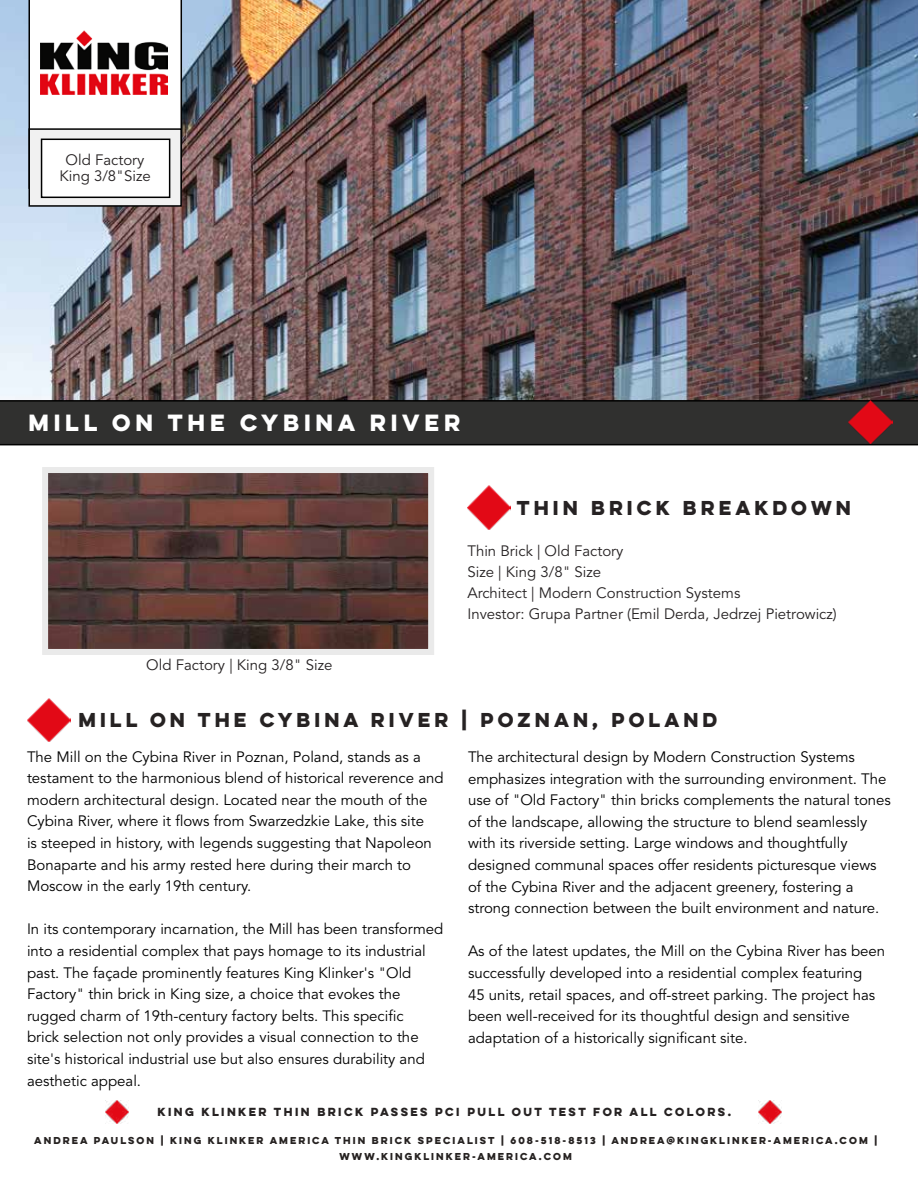
<style>
.page{position:relative;width:918px;height:1188px;background:#fff}
.page>*{position:absolute;margin:0;border:0;box-sizing:border-box;transform-origin:0 0}
.t1{font:700 21px "Lulo Clean W01 One";color:#fff}
.t2{font:700 18px "Lulo Clean W01 One";color:#262222}
.t3{font:700 18px "Lulo Clean W01 One";color:#262223}
.t4{font:15px/21.6px "Avenir LT Std";color:#000}
.t5{font:15px/21px "Avenir LT Std";color:#262223}
.t6{font:700 10.5px "Lulo Clean W01 One";color:#262222}
.t7{font:700 9px/16.5px "Lulo Clean W01 One";color:#262221;text-align:center}
.s1{color:#262223}
</style>
<div class="page">
<img style="left:0;top:0;width:918px;height:400px">
<img style="left:27px;top:698px;width:44px;height:44px">
<div style="left:0;top:400px;width:918px;height:45px;background:#30302f"></div>
<img style="left:849px;top:401px;width:43px;height:43px">
<img style="left:467px;top:486px;width:44px;height:43px">
<svg style="left:28px;top:0;width:154px;height:128px"></svg>
<div style="left:29px;top:129px;width:152px;height:77px;background:#f1f1f1"></div>
<div style="left:28px;top:128px;width:154px;height:79px;border:2px solid #000"></div>
<div style="left:42px;top:139px;width:128px;height:58px;background:#fff"></div>
<div style="left:41px;top:139px;width:129px;height:59px;border:2px solid #000"></div>
<img style="left:49px;top:474px;width:378px;height:174px">
<div style="left:42px;top:467px;width:392px;height:188px;border:6px solid #eaeaea"></div>
<img style="left:106px;top:1101px;width:23px;height:22px">
<img style="left:758px;top:1101px;width:23px;height:22px">
<p class="t5" style="left:59px;top:152px;width:93px;line-height:16.5px;text-align:center">Old Factory<br>King 3/8"Size</p>
<h1 class="t1" style="left:28px;top:408px;width:438px">MILL ON THE CYBINA RIVER</h1>
<p class="t3" style="left:517px;top:495px;width:340px">THIN BRICK BREAKDOWN</p>
<p class="t5" style="left:146px;top:655px;width:188px">Old Factory | King 3/8" Size</p>
<p class="t5" style="left:467px;top:541px;width:371px">Thin Brick | Old Factory<br>Size | King 3/8" Size<br>Architect | Modern Construction Systems<br>Investor: Grupa Partner (Emil Derda, Jedrzej Pietrowicz)</p>
<p class="t2" style="left:78px;top:707px;width:645px">MILL ON THE CYBINA RIVER <span class="s1">| POZNAN, POLAND</span></p>
<p class="t4" style="left:27px;top:746px;width:418px">The Mill on the Cybina River in Poznan, Poland, stands as a testament to the harmonious blend of historical reverence and modern architectural design. Located near the mouth of the Cybina River, where it flows from Swarzedzkie Lake, this site<br>is steeped in history, with legends suggesting that Napoleon Bonaparte and his army rested here during their march to Moscow in the early 19th century.</p>
<p class="t4" style="left:27px;top:919px;width:418px">In its contemporary incarnation, the Mill has been transformed into a residential complex that pays homage to its industrial past. The façade prominently features King Klinker's "Old Factory" thin brick in King size, a choice that evokes the rugged charm of 19th-century factory belts. This specific<br>brick selection not only provides a visual connection to the site's historical industrial use but also ensures durability and aesthetic appeal.</p>
<p class="t4" style="left:468px;top:747px;width:425px">The architectural design by Modern Construction Systems emphasizes integration with the surrounding environment. The use of "Old Factory" thin bricks complements the natural tones of the landscape, allowing the structure to blend seamlessly with its riverside setting. Large windows and thoughtfully designed communal spaces offer residents picturesque views of the Cybina River and the adjacent greenery, fostering a strong connection between the built environment and nature.</p>
<p class="t4" style="left:468px;top:941px;width:419px">As of the latest updates, the Mill on the Cybina River has been successfully developed into a residential complex featuring<br>45 units, retail spaces, and off-street parking. The project has been well-received for its thoughtful design and sensitive adaptation of a historically significant site.</p>
<p class="t6" style="left:158px;top:1104px;width:577px">KING KLINKER THIN BRICK PASSES PCI PULL OUT TEST FOR ALL COLORS.</p>
<p class="t7" style="left:34px;top:1132px;width:847px">ANDREA PAULSON | KING KLINKER AMERICA THIN BRICK SPECIALIST | 608-518-8513 | ANDREA@KINGKLINKER-AMERICA.COM |<br>WWW.KINGKLINKER-AMERICA.COM</p>
</div>
